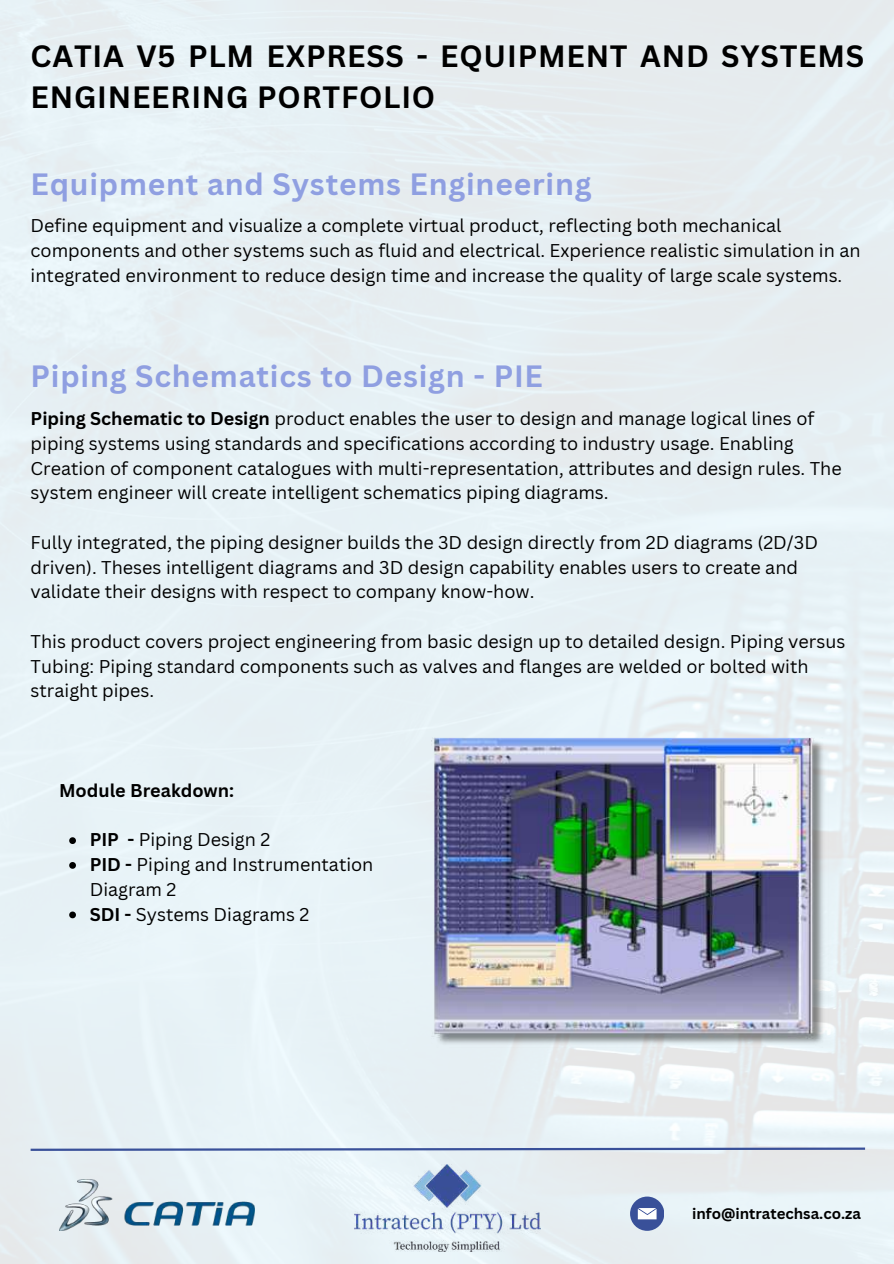
<style>
.page{position:relative;width:894px;height:1264px;background:#fff}
.page>*{position:absolute;margin:0;border:0;box-sizing:border-box;transform-origin:0 0}
.t1{font:700 30px "Canva Sans";letter-spacing:.025em;color:#8f9fe1}
.t2{font:700 30px/41.7px "Canva Sans";letter-spacing:.025em;color:#000}
.t3{font:18px/24.8px "Canva Sans";color:#000}
.t4{font:700 18px "Canva Sans";color:#000}
.t5{font:700 15px "Canva Sans";color:#000}
.s1{font-weight:700}
</style>
<div class="page">
<img style="left:0;top:0;width:893px;height:1263px">
<img style="left:431px;top:737px;width:396px;height:310px">
<svg style="left:28px;top:1146px;width:839px;height:5px;background:#99a8cb"></svg>
<img style="left:354px;top:1164px;width:186px;height:86px">
<div style="left:630px;top:1196px;width:33px;height:34px;background:#395099;border-radius:50%"></div>
<svg style="left:637px;top:1208px;width:19px;height:11px"></svg>
<img style="left:59px;top:1179px;width:196px;height:51px">
<svg style="left:69px;top:837px;width:7px;height:7px"></svg>
<svg style="left:69px;top:862px;width:7px;height:6px"></svg>
<svg style="left:69px;top:911px;width:7px;height:7px"></svg>
<h1 class="t2" style="left:31px;top:34px;width:834px">CATIA V5 PLM EXPRESS - EQUIPMENT AND SYSTEMS<br>ENGINEERING PORTFOLIO</h1>
<h1 class="t1" style="left:31px;top:162px;width:562px">Equipment and Systems Engineering</h1>
<p class="t3" style="left:31px;top:213px;width:831px">Define equipment and visualize a complete virtual product, reflecting both mechanical components and other systems such as fluid and electrical. Experience realistic simulation in an integrated environment to reduce design time and increase the quality of large scale systems.</p>
<h1 class="t1" style="left:31px;top:355px;width:513px">Piping Schematics to Design - PIE</h1>
<p class="t3" style="left:31px;top:405px;width:812px"><span class="s1">Piping Schematic to Design</span> product enables the user to design and manage logical lines of piping systems using standards and specifications according to industry usage. Enabling Creation of component catalogues with multi-representation, attributes and design rules. The system engineer will create intelligent schematics piping diagrams.</p>
<p class="t3" style="left:31px;top:529px;width:788px">Fully integrated, the piping designer builds the 3D design directly from 2D diagrams (2D/3D driven). Theses intelligent diagrams and 3D design capability enables users to create and validate their designs with respect to company know-how.</p>
<p class="t3" style="left:31px;top:628px;width:815px">This product covers project engineering from basic design up to detailed design. Piping versus<br>Tubing: Piping standard components such as valves and flanges are welded or bolted with straight pipes.</p>
<p class="t4" style="left:59px;top:777px;width:176px">Module Breakdown:</p>
<p class="t3" style="left:90px;top:826px;width:285px"><span class="s1">PIP -</span> Piping Design 2<br><span class="s1">PID -</span> Piping and Instrumentation<br>Diagram 2<br><span class="s1">SDI -</span> Systems Diagrams 2</p>
<p class="t5" style="left:691px;top:1203px;width:170px">info@intratechsa.co.za</p>
</div>
